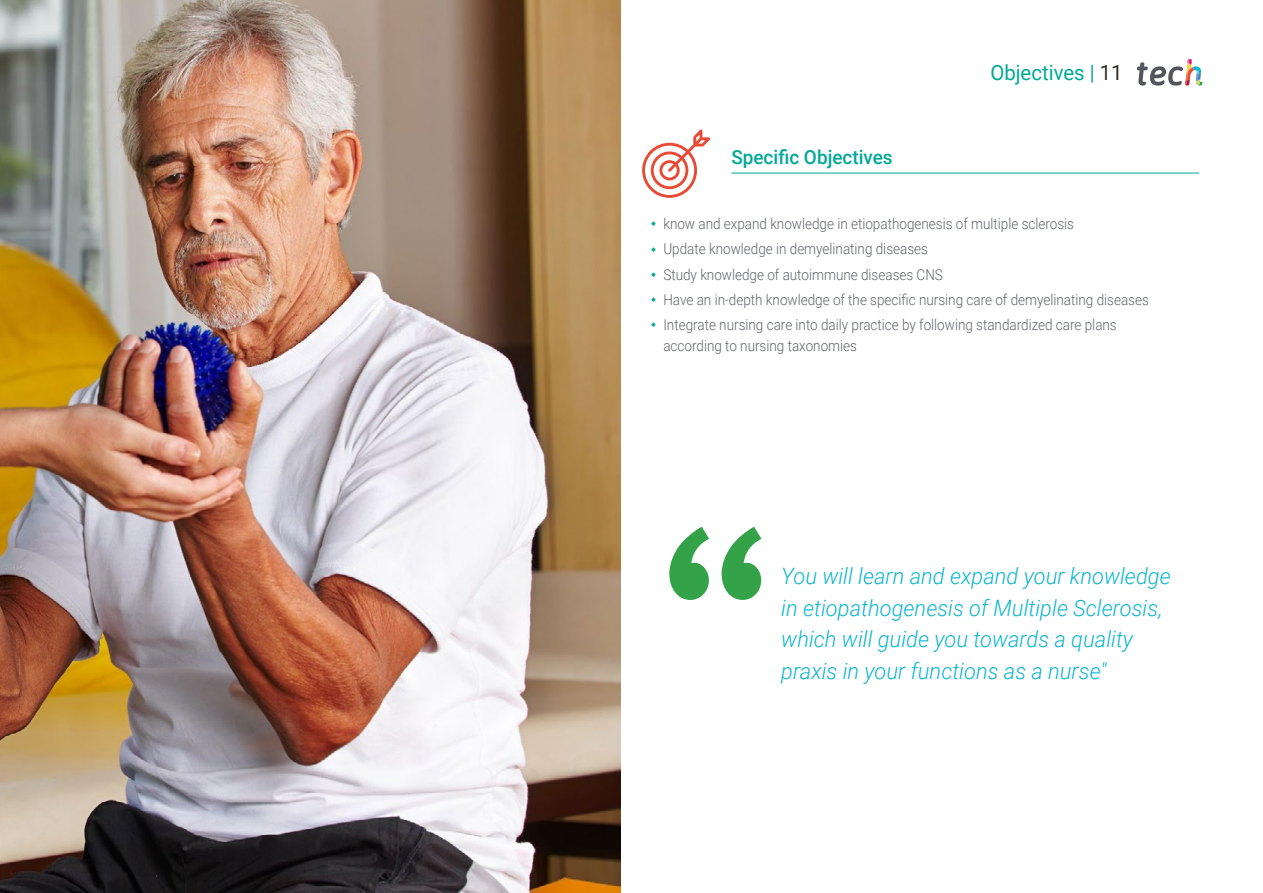
<style>
.page{position:relative;width:1263px;height:893px;background:#fff}
.page>*{position:absolute;margin:0;border:0;box-sizing:border-box;transform-origin:0 0}
.t1{font:italic 300 22.5px/31.5px "Roboto";color:#0fb6cf}
.t2{font:21px "Roboto";color:#00a996}
.t3{font:500 19.5px "Roboto";color:#00a996}
.t4{font:300 15px/25.2px "Roboto";color:#61646a;scale:.9 1}
.s1{color:#312e20}
</style>
<div class="page">
<hr style="left:731px;top:173px;width:468px;height:1px;background:#00a996">
<svg style="left:642px;top:129px;width:68px;height:69px"></svg>
<svg style="left:1137px;top:59px;width:65px;height:27px"></svg>
<svg style="left:669px;top:527px;width:92px;height:73px"></svg>
<img style="left:0;top:0;width:621px;height:893px">
<h3 class="t3" style="left:731px;top:144px;width:163px">Specific Objectives</h3>
<h2 class="t2" style="left:990px;top:57px;width:134px">Objectives | <span class="s1">11</span></h2>
<p class="t4" style="left:663px;top:211px;width:541px">know and expand knowledge in etiopathogenesis of multiple sclerosis<br>Update knowledge in demyelinating diseases<br>Study knowledge of autoimmune diseases CNS<br>Have an in-depth knowledge of the specific nursing care of demyelinating diseases Integrate nursing care into daily practice by following standardized care plans</p>
<p class="t4" style="left:663px;top:333px;width:217px">according to nursing taxonomies</p>
<h1 class="t1" style="left:781px;top:559px;width:391px">You will learn and expand your knowledge in etiopathogenesis of Multiple Sclerosis, which will guide you towards a quality praxis in your functions as a nurse"</h1>
</div>
